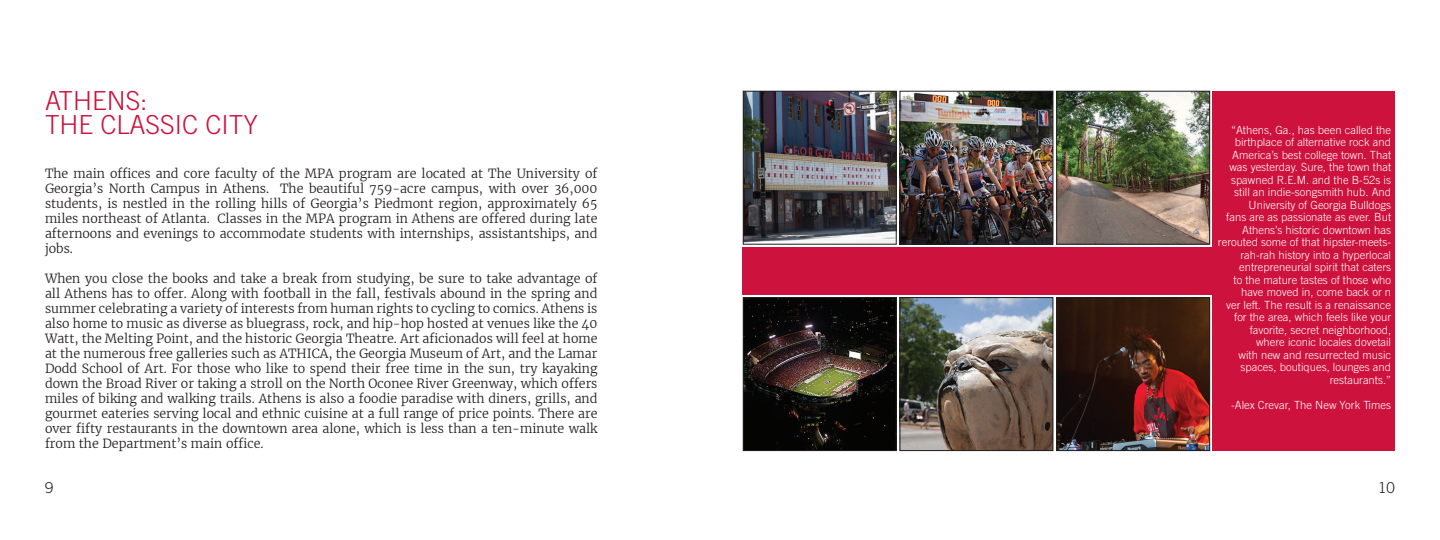
<style>
.page{position:relative;width:1440px;height:540px;background:#fff}
.page>*{position:absolute;margin:0;border:0;box-sizing:border-box;transform-origin:0 0}
.t1{font:300 26.25px "Trade Gothic LT Std";color:#cd123d}
.t2{font:300 15px "Trade Gothic LT Std";color:#231f20}
.t3{font:300 12.5px/15px "Merriweather";color:#231f20;text-align:justify}
.t4{font:300 11.25px/12.5px "Trade Gothic LT Std";color:#fff;text-align:right}
</style>
<div class="page">
<img style="left:745px;top:299px;width:150px;height:150px">
<div style="left:743px;top:297px;width:154px;height:154px;border:1px solid #231f20"></div>
<img style="left:902px;top:299px;width:149px;height:150px">
<div style="left:900px;top:297px;width:153px;height:154px;border:1px solid #231f20"></div>
<div style="left:1213px;top:91px;width:182px;height:360px;background:#cd123d"></div>
<img style="left:1058px;top:299px;width:150px;height:150px">
<div style="left:1056px;top:297px;width:154px;height:154px;border:1px solid #231f20"></div>
<img style="left:902px;top:93px;width:149px;height:150px">
<div style="left:900px;top:91px;width:153px;height:154px;border:1px solid #231f20"></div>
<img style="left:1058px;top:93px;width:150px;height:150px">
<div style="left:1056px;top:91px;width:154px;height:154px;border:1px solid #231f20"></div>
<img style="left:745px;top:93px;width:150px;height:150px">
<div style="left:743px;top:91px;width:154px;height:154px;border:1px solid #231f20"></div>
<div style="left:742px;top:247px;width:471px;height:48px;background:#cd123d"></div>
<p class="t1" style="left:45px;top:85px;width:104px">ATHENS:</p>
<p class="t1" style="left:45px;top:109px;width:214px">THE CLASSIC CITY</p>
<p class="t3" style="left:45px;top:166px;width:554px">The main offices and core faculty of the MPA program are located at The University of Georgia’s North Campus in Athens. The beautiful 759-acre campus, with over 36,000 students, is nestled in the rolling hills of Georgia’s Piedmont region, approximately 65 miles northeast of Atlanta. Classes in the MPA program in Athens are offered during late afternoons and evenings to accommodate students with internships, assistantships, and jobs.</p>
<p class="t3" style="left:45px;top:271px;width:554px">When you close the books and take a break from studying, be sure to take advantage of all Athens has to offer. Along with football in the fall, festivals abound in the spring and summer celebrating a variety of interests from human rights to cycling to comics. Athens is also home to music as diverse as bluegrass, rock, and hip-hop hosted at venues like the 40<br>Watt, the Melting Point, and the historic Georgia Theatre. Art aficionados will feel at home at the numerous free galleries such as ATHICA, the Georgia Museum of Art, and the Lamar Dodd School of Art. For those who like to spend their free time in the sun, try kayaking down the Broad River or taking a stroll on the North Oconee River Greenway, which offers miles of biking and walking trails. Athens is also a foodie paradise with diners, grills, and gourmet eateries serving local and ethnic cuisine at a full range of price points. There are over fifty restaurants in the downtown area alone, which is less than a ten-minute walk from the Department’s main office.</p>
<p class="t2" style="left:45px;top:479px;width:10px">9</p>
<p class="t4" style="left:1218px;top:123px;width:175px">“Athens, Ga., has been called the birthplace of alternative rock and<br>America’s best college town. That was yesterday. Sure, the town that spawned R.E.M. and the B-52s is still an indie-songsmith hub. And<br>University of Georgia Bulldogs<br>fans are as passionate as ever. But<br>Athens’s historic downtown has rerouted some of that hipster-meets&shy;rah-rah history into a hyperlocal entrepreneurial spirit that caters<br>to the mature tastes of those who have moved in, come back or n<br>ver left. The result is a renaissance for the area, which feels like your favorite, secret neighborhood,<br>where iconic locales dovetail<br>with new and resurrected music spaces, boutiques, lounges and restaurants.”</p>
<p class="t4" style="left:1231px;top:398px;width:162px">-Alex Crevar, The New York Times</p>
<p class="t2" style="left:1378px;top:479px;width:18px">10</p>
</div>
